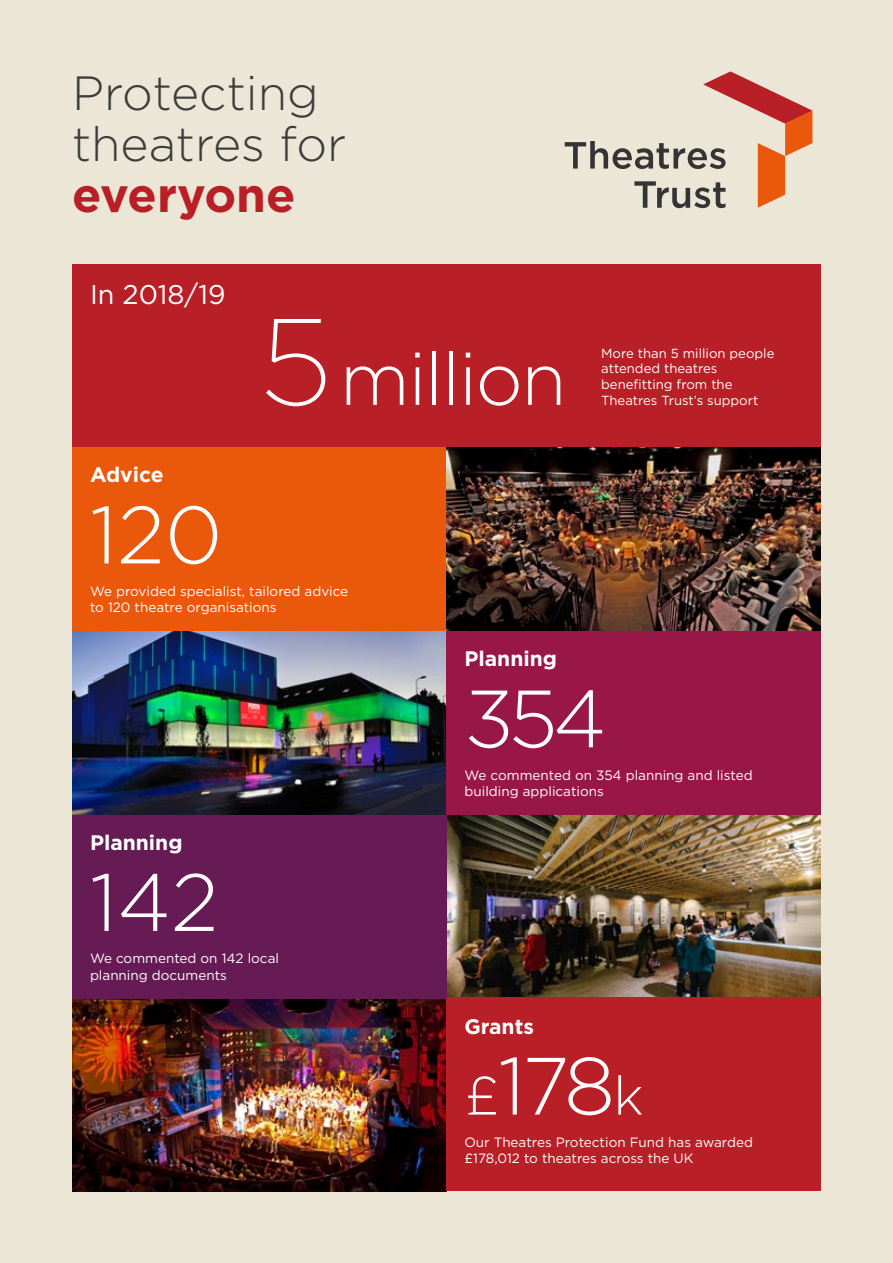
<style>
.page{position:relative;width:893px;height:1263px;background:#ebe6d6}
.page>*{position:absolute;margin:0;border:0;box-sizing:border-box;transform-origin:0 0}
.t1{font:300 81px "Gotham";letter-spacing:-.02em;color:#fff}
.t2{font:300 73.5px "Gotham";letter-spacing:-.02em;color:#fff}
.t3{font:300 48px/51px "Gotham";color:#3c3c3b}
.t4{font:700 48px "Gotham";color:#b91f27}
.t5{font:27px "Gotham";color:#fff}
.t6{font:700 21px "Gotham";color:#fff}
.t7{font:13.5px/16.2px "Gotham";color:#fff}
.t8{font:13.05px/15.8px "Gotham";color:#fff}
.t9{font:10.5px "Gotham";color:#000}
.s1{font-weight:200;font-size:122.55px}
.s2{font-size:54px}
</style>
<div class="page">
<img style="left:72px;top:631px;width:374px;height:184px">
<img style="left:446px;top:815px;width:375px;height:182px">
<img style="left:72px;top:999px;width:374px;height:192px">
<div style="left:446px;top:997px;width:375px;height:194px;background:#b91f27"></div>
<div style="left:72px;top:264px;width:749px;height:184px;background:#b91f27"></div>
<div style="left:72px;top:448px;width:374px;height:183px;background:#ea580c"></div>
<img style="left:446px;top:448px;width:375px;height:183px">
<svg style="left:565px;top:71px;width:247px;height:137px"></svg>
<div style="left:446px;top:631px;width:375px;height:184px;background:#991747"></div>
<div style="left:72px;top:815px;width:374px;height:184px;background:#671b54"></div>
<h3 class="t3" style="left:72px;top:67px;width:276px">Protecting theatres for</h3>
<h3 class="t4" style="left:72px;top:164px;width:225px">everyone</h3>
<h3 class="t5" style="left:90px;top:277px;width:137px">In 2018/19</h3>
<h2 class="t2" style="left:259px;top:332px;width:309px"><span class="s1">5</span>million</h2>
<h3 class="t6" style="left:90px;top:461px;width:75px">Advice</h3>
<h1 class="t1" style="left:90px;top:483px;width:134px">120</h1>
<p class="t7" style="left:90px;top:583px;width:260px">We provided specialist, tailored advice to 120 theatre organisations</p>
<p class="t8" style="left:601px;top:345px;width:175px">More than 5 million people attended theatres benefitting from the</p>
<p class="t8" style="left:601px;top:392px;width:159px">Theatres Trust’s support</p>
<h3 class="t6" style="left:90px;top:828px;width:94px">Planning</h3>
<h1 class="t1" style="left:90px;top:851px;width:130px">142</h1>
<p class="t7" style="left:90px;top:950px;width:191px">We commented on 142 local planning documents</p>
<p class="t9" style="left:72px;top:1171px;width:15px">20</p>
<h3 class="t6" style="left:464px;top:645px;width:94px">Planning</h3>
<h1 class="t1" style="left:464px;top:667px;width:144px">354</h1>
<p class="t7" style="left:464px;top:766px;width:290px">We commented on 354 planning and listed building applications</p>
<h3 class="t6" style="left:464px;top:1012px;width:71px">Grants</h3>
<h1 class="t1" style="left:464px;top:1035px;width:181px"><span class="s2">£</span>178<span class="s2">k</span></h1>
<p class="t7" style="left:464px;top:1134px;width:290px">Our Theatres Protection Fund has awarded £178,012 to theatres across the UK</p>
</div>
